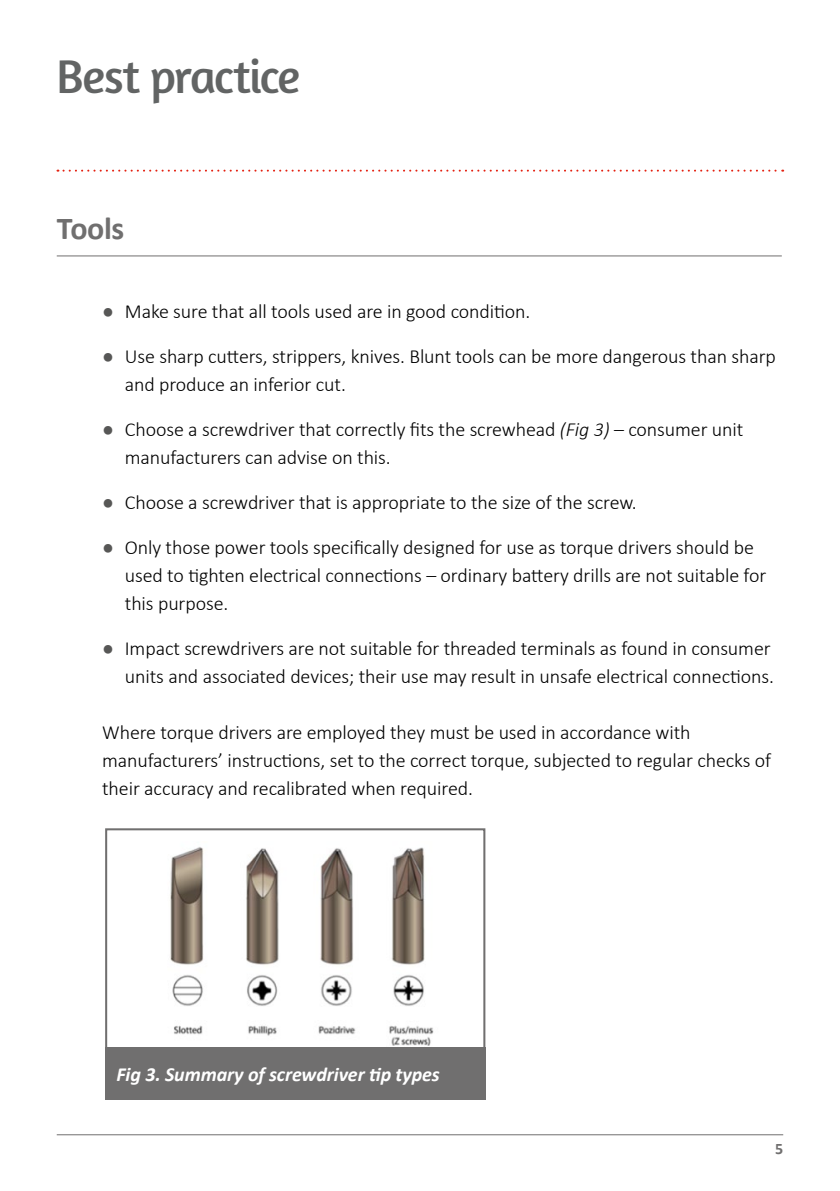
<style>
.page{position:relative;width:840px;height:1191px;background:#fff}
.page>*{position:absolute;margin:0;border:0;box-sizing:border-box;transform-origin:0 0}
.Section_start_span{font:48px "Amaranth";letter-spacing:-.035em;color:#626464}
.Under_Head{font:700 32px "Calibri";letter-spacing:-.01em;color:#706f6f}
.Body{font:300 20px/28px "Calibri";letter-spacing:-.005em;color:#000}
.Figure-Caption{font:italic 700 20px "Calibri";letter-spacing:-.005em;color:#fff}
.t1{font:700 16px "Calibri";color:#706f6f}
.s1{font-weight:700;font-size:24px;color:#575756}
.s2{font-style:italic}
</style>
<div class="page">
<hr style="left:57px;top:1134px;width:725px;height:1px;background:#706f6f">
<svg style="left:57px;top:170px;width:725px;height:2px"></svg>
<hr style="left:57px;top:256px;width:724px;height:1px;background:#706f6f">
<img style="left:170px;top:847px;width:264px;height:199px">
<div style="left:105px;top:828px;width:380px;height:240px;border:2px solid #706f6f"></div>
<div style="left:105px;top:1047px;width:380px;height:52px;background:#706f6f"></div>
<p class="Section_start_span" style="left:56px;top:48px;width:245px">Best practice</p>
<p class="Under_Head" style="left:57px;top:208px;width:69px">Tools</p>
<p class="Body" style="left:102px;top:297px;width:429px"><span class="s1">•</span> Make sure that all tools used are in good condition.</p>
<p class="Body" style="left:125px;top:342px;width:652px;text-indent:-23px"><span class="s1">•</span> Use sharp cutters, strippers, knives. Blunt tools can be more dangerous than sharp and produce an inferior cut.</p>
<p class="Body" style="left:125px;top:415px;width:619px;text-indent:-23px"><span class="s1">•</span> Choose a screwdriver that correctly fits the screwhead <span class="s2">(Fig 3)</span> – consumer unit manufacturers can advise on this.</p>
<p class="Body" style="left:102px;top:488px;width:536px"><span class="s1">•</span> Choose a screwdriver that is appropriate to the size of the screw.</p>
<p class="Body" style="left:125px;top:533px;width:642px;text-indent:-23px"><span class="s1">•</span> Only those power tools specifically designed for use as torque drivers should be used to tighten electrical connections – ordinary battery drills are not suitable for this purpose.</p>
<p class="Body" style="left:102px;top:634px;width:673px;text-align:right"><span class="s1">•</span> Impact screwdrivers are not suitable for threaded terminals as found in consumer units and associated devices; their use may result in unsafe electrical connections.</p>
<p class="Body" style="left:102px;top:718px;width:670px">Where torque drivers are employed they must be used in accordance with manufacturers’ instructions, set to the correct torque, subjected to regular checks of their accuracy and recalibrated when required.</p>
<p class="Figure-Caption" style="left:116px;top:1061px;width:324px">Fig 3. Summary of screwdriver tip types</p>
<p class="t1" style="left:774px;top:1138px;width:10px">5</p>
</div>
